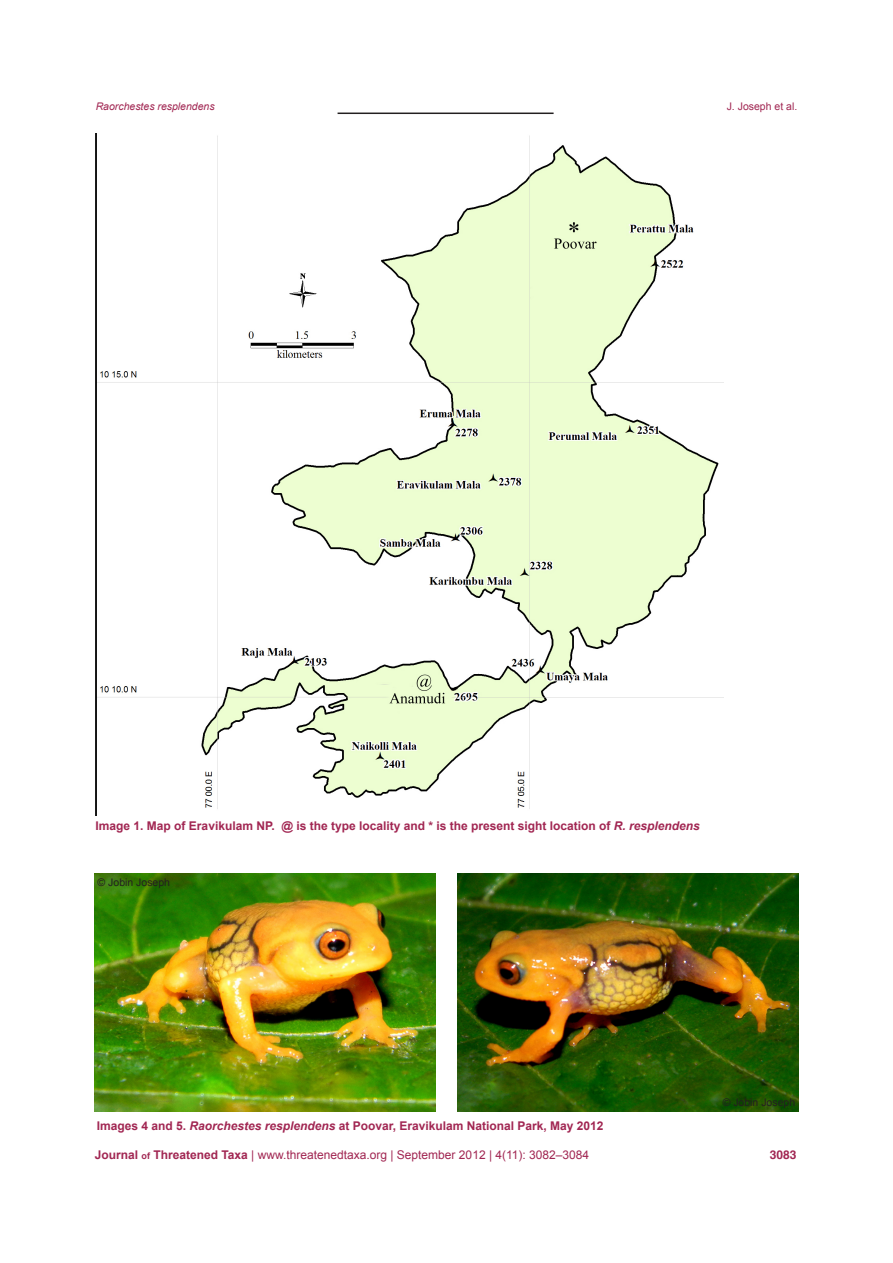
<style>
.page{position:relative;width:893px;height:1263px;background:#fff}
.page>*{position:absolute;margin:0;border:0;box-sizing:border-box;transform-origin:0 0}
.t1{font:700 12px "Arial";color:#a12652}
.t2{font:12px "Arial";color:#a12652}
.t3{font:700 12px "Helvetica";color:#a12652}
.t4{font:10.5px "Arial";color:#231f20}
.t5{font:italic 10.5px "Arial";color:#a12652}
.t6{font:10.5px "Arial";color:#a12652}
.s1{font-style:italic}
.s2{font-weight:700}
.s3{font-weight:700;font-size:9px}
</style>
<div class="page">
<hr style="left:338px;top:113px;width:216px;height:1px;background:#231f20">
<img style="left:95px;top:133px;width:628px;height:682px">
<img style="left:94px;top:874px;width:341px;height:237px">
<img style="left:457px;top:874px;width:341px;height:237px">
<p class="t5" style="left:96px;top:100px;width:121px">Raorchestes resplendens</p>
<p class="t6" style="left:727px;top:100px;width:72px">J. Joseph et al.</p>
<p class="t1" style="left:96px;top:817px;width:606px">Image 1. Map of Eravikulam NP. @ is the type locality and * is the present sight location of <span class="s1">R. resplendens</span></p>
<p class="t4" style="left:98px;top:876px;width:74px">© Jobin Joseph</p>
<p class="t1" style="left:97px;top:1118px;width:508px">Images 4 and 5. <span class="s1">Raorchestes resplendens</span> at Poovar, Eravikulam National Park, May 2012</p>
<p class="t2" style="left:95px;top:1147px;width:496px"><span class="s2">Journal</span> <span class="s3">of</span> <span class="s2">Threatened Taxa</span> | www.threatenedtaxa.org | September 2012 | 4(11): 3082–3084</p>
<p class="t4" style="left:723px;top:1095px;width:74px">© Jobin Joseph</p>
<p class="t3" style="left:770px;top:1145px;width:28px">3083</p>
</div>
